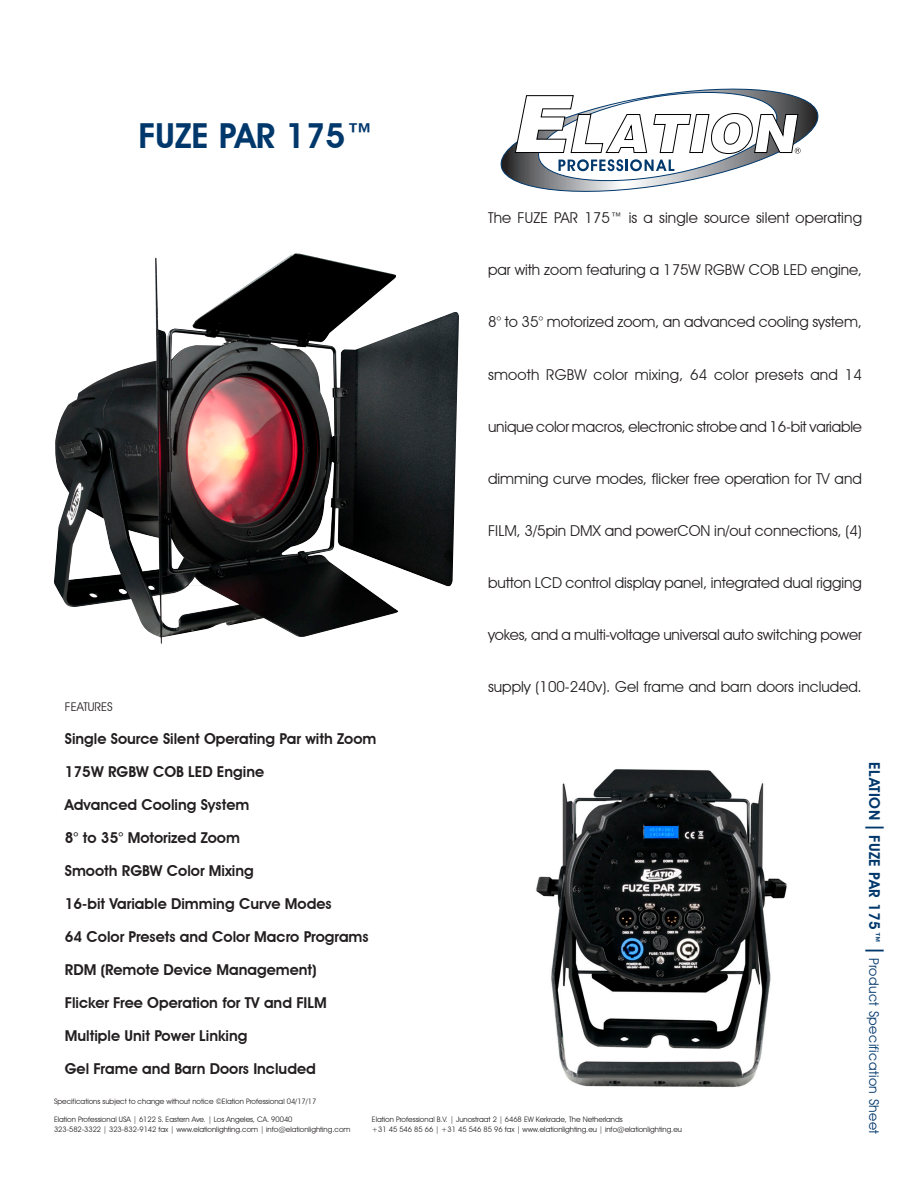
<style>
.page{position:relative;width:918px;height:1188px;background:#fff}
.page>*{position:absolute;margin:0;border:0;box-sizing:border-box;transform-origin:0 0}
.t1{font:600 34.5px "Avant Garde IT Cby BT";color:#00386c}
._02__Features_F2{font:15px "Avant Garde IT Cby BT";color:#231f20}
.Category_Titles{font:600 15px "Avant Garde IT Cby BT";color:#231f20}
.t2{font:13.5px "Avant Garde IT Cby BT";letter-spacing:.03em;color:#00386c}
.Category_Titles-2{font:12px "Avant Garde IT Cby BT";color:#231f20}
.t3{font:7.5px "Avant Garde IT Cby BT";color:#231f20}
.s1{font-weight:600;font-size:15px}
.s2{font-size:25.5px}
</style>
<div class="page">
<svg style="left:500px;top:88px;width:319px;height:104px"></svg>
<img style="left:54px;top:253px;width:405px;height:391px">
<img style="left:536px;top:769px;width:251px;height:318px">
<p class="t1" style="left:139px;top:115px;width:237px">FUZE PAR 175™</p>
<p class="_02__Features_F2" style="left:488px;top:209px;width:375px">The FUZE PAR 175™ is a single source silent operating</p>
<p class="_02__Features_F2" style="left:488px;top:261px;width:375px">par with zoom featuring a 175W RGBW COB LED engine,</p>
<p class="_02__Features_F2" style="left:488px;top:313px;width:375px">8° to 35° motorized zoom, an advanced cooling system,</p>
<p class="_02__Features_F2" style="left:488px;top:365px;width:375px">smooth RGBW color mixing, 64 color presets and 14</p>
<p class="_02__Features_F2" style="left:488px;top:417px;width:375px">unique color macros, electronic strobe and 16-bit variable</p>
<p class="_02__Features_F2" style="left:488px;top:469px;width:375px">dimming curve modes, flicker free operation for TV and</p>
<p class="_02__Features_F2" style="left:488px;top:521px;width:375px">FILM, 3/5pin DMX and powerCON in/out connections, (4)</p>
<p class="_02__Features_F2" style="left:488px;top:574px;width:375px">button LCD control display panel, integrated dual rigging</p>
<p class="_02__Features_F2" style="left:488px;top:626px;width:375px">yokes, and a multi-voltage universal auto switching power</p>
<p class="_02__Features_F2" style="left:488px;top:678px;width:375px">supply (100-240v). Gel frame and barn doors included.</p>
<p class="Category_Titles-2" style="left:65px;top:699px;width:50px">FEATURES</p>
<p class="Category_Titles" style="left:65px;top:729px;width:313px">Single Source Silent Operating Par with Zoom</p>
<p class="Category_Titles" style="left:65px;top:762px;width:201px">175W RGBW COB LED Engine</p>
<p class="Category_Titles" style="left:65px;top:795px;width:186px">Advanced Cooling System</p>
<p class="Category_Titles" style="left:65px;top:828px;width:177px">8° to 35° Motorized Zoom</p>
<p class="Category_Titles" style="left:65px;top:861px;width:191px">Smooth RGBW Color Mixing</p>
<p class="Category_Titles" style="left:65px;top:894px;width:268px">16-bit Variable Dimming Curve Modes</p>
<p class="Category_Titles" style="left:65px;top:927px;width:305px">64 Color Presets and Color Macro Programs</p>
<p class="Category_Titles" style="left:65px;top:960px;width:253px">RDM (Remote Device Management)</p>
<p class="Category_Titles" style="left:65px;top:993px;width:263px">Flicker Free Operation for TV and FILM</p>
<p class="Category_Titles" style="left:65px;top:1026px;width:184px">Multiple Unit Power Linking</p>
<p class="Category_Titles" style="left:65px;top:1059px;width:252px">Gel Frame and Barn Doors Included</p>
<p class="t3" style="left:54px;top:1097px;width:264px">Specifications subject to change without notice ©Elation Professional 04/17/17</p>
<p class="t3" style="left:54px;top:1114px;width:240px">Elation Professional USA | 6122 S. Eastern Ave. | Los Angeles, CA. 90040</p>
<p class="t3" style="left:54px;top:1125px;width:298px">323-582-3322 | 323-832-9142 fax | www.elationlighting.com | info@elationlighting.com</p>
<p class="t3" style="left:372px;top:1115px;width:252px">Elation Professional B.V. | Junostraat 2 | 6468 EW Kerkrade, The Netherlands</p>
<p class="t3" style="left:372px;top:1125px;width:312px">+31 45 546 85 66 | +31 45 546 85 96 fax | www.elationlighting.eu | info@elationlighting.eu</p>
<p class="t2" style="left:882px;top:762px;width:374px;rotate:90deg"><span class="s1">ELATION</span> <span class="s2">I</span> <span class="s1">FUZE PAR 175™</span> <span class="s2">I</span> Product Specification Sheet</p>
</div>
